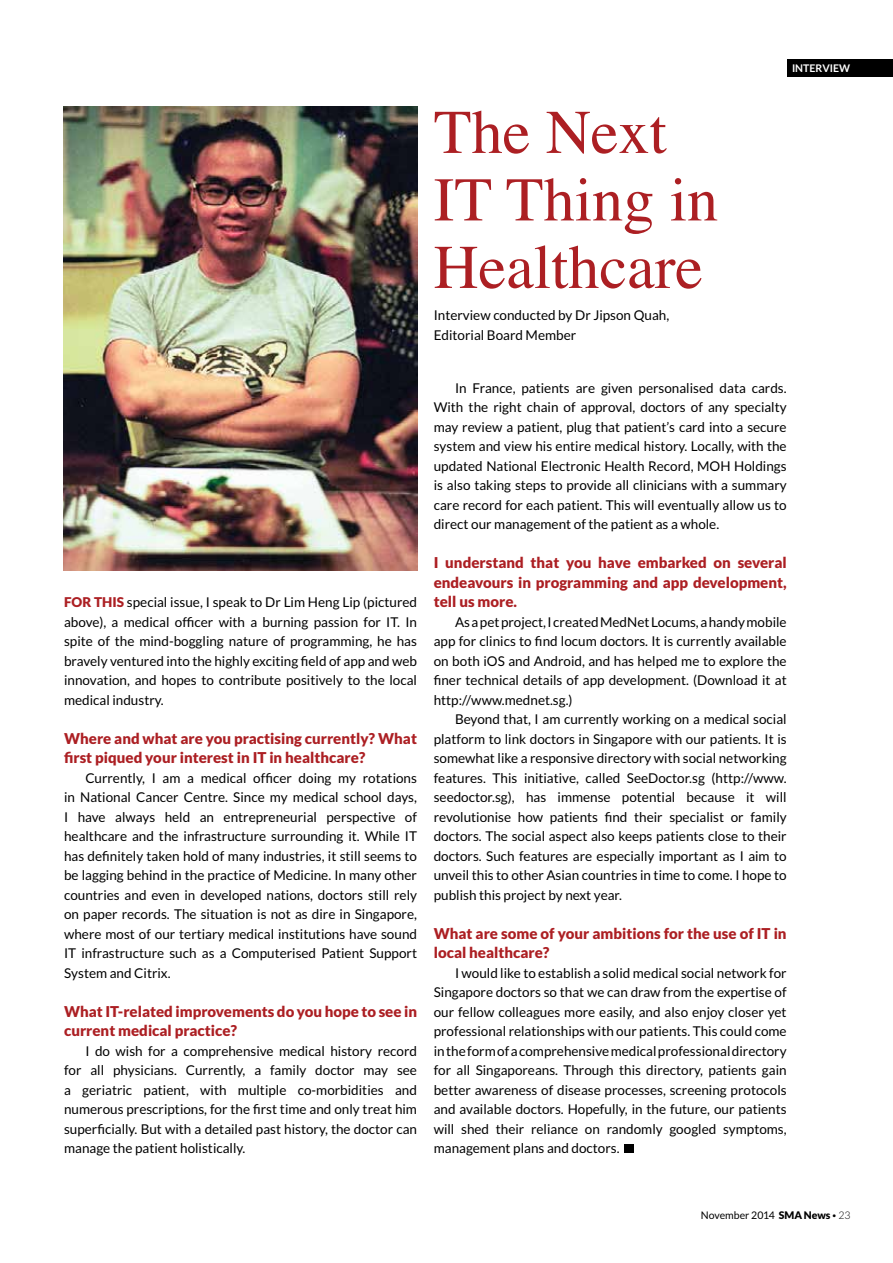
<style>
.page{position:relative;width:893px;height:1263px;background:#fff}
.page>*{position:absolute;margin:0;border:0;box-sizing:border-box;transform-origin:0 0}
.t1{font:62.1px/67.5px "Times";color:#ac1f23}
.t2{font:900 15px/19.5px "Lato";color:#ac1f23}
.t3{font:13.5px/19.5px "Lato";color:#000;text-align:justify}
.t4{font:10.5px "Lato";color:#000}
.t5{font:700 10.5px "Lato";color:#fff}
.s1{font-weight:900;color:#ac1f23}
.s2{font-weight:900}
.s3{font-size:7.5px}
.s4{font-weight:300}
</style>
<div class="page">
<div style="left:788px;top:60px;width:105px;height:17px;background:#000"></div>
<img style="left:64px;top:106px;width:353px;height:465px">
<div style="left:625px;top:1144px;width:9px;height:9px;background:#000"></div>
<h1 class="t1" style="left:434px;top:93px;width:286px">The Next<br>IT Thing in<br>Healthcare</h1>
<p class="t3" style="left:434px;top:305px;width:237px">Interview conducted by Dr Jipson Quah,<br>Editorial Board Member</p>
<p class="t5" style="left:792px;top:62px;width:60px">INTERVIEW</p>
<p class="t3" style="left:64px;top:592px;width:354px"><span class="s1">For this</span> special issue, I speak to Dr Lim Heng Lip (pictured above), a medical officer with a burning passion for IT. In spite of the mind-boggling nature of programming, he has bravely ventured into the highly exciting field of app and web innovation, and hopes to contribute positively to the local medical industry.</p>
<p class="t2" style="left:64px;top:728px;width:354px">Where and what are you practising currently? What first piqued your interest in IT in healthcare?</p>
<p class="t3" style="left:64px;top:768px;width:354px;text-indent:21px">Currently, I am a medical officer doing my rotations in National Cancer Centre. Since my medical school days, I have always held an entrepreneurial perspective of healthcare and the infrastructure surrounding it. While IT has definitely taken hold of many industries, it still seems to be lagging behind in the practice of Medicine. In many other countries and even in developed nations, doctors still rely on paper records. The situation is not as dire in Singapore, where most of our tertiary medical institutions have sound IT infrastructure such as a Computerised Patient Support System and Citrix.</p>
<p class="t2" style="left:64px;top:1001px;width:354px">What IT-related improvements do you hope to see in current medical practice?</p>
<p class="t3" style="left:64px;top:1041px;width:354px;text-indent:21px">I do wish for a comprehensive medical history record for all physicians. Currently, a family doctor may see a geriatric patient, with multiple co-morbidities and numerous prescriptions, for the first time and only treat him superficially. But with a detailed past history, the doctor can manage the patient holistically.</p>
<p class="t3" style="left:434px;top:378px;width:354px;text-indent:21px">In France, patients are given personalised data cards.<br>With the right chain of approval, doctors of any specialty may review a patient, plug that patient’s card into a secure system and view his entire medical history. Locally, with the updated National Electronic Health Record, MOH Holdings is also taking steps to provide all clinicians with a summary care record for each patient. This will eventually allow us to direct our management of the patient as a whole.</p>
<p class="t2" style="left:434px;top:552px;width:354px;text-align:justify">I understand that you have embarked on several endeavours in programming and app development, tell us more.</p>
<p class="t3" style="left:434px;top:612px;width:354px;text-indent:21px">As a pet project, I created MedNet Locums, a handy mobile app for clinics to find locum doctors. It is currently available on both iOS and Android, and has helped me to explore the finer technical details of app development. (Download it at http://www.mednet.sg.)</p>
<p class="t3" style="left:434px;top:709px;width:354px;text-indent:21px">Beyond that, I am currently working on a medical social platform to link doctors in Singapore with our patients. It is somewhat like a responsive directory with social networking features. This initiative, called SeeDoctor.sg (http://www. seedoctor.sg), has immense potential because it will revolutionise how patients find their specialist or family doctors. The social aspect also keeps patients close to their doctors. Such features are especially important as I aim to unveil this to other Asian countries in time to come. I hope to publish this project by next year.</p>
<p class="t2" style="left:434px;top:923px;width:354px">What are some of your ambitions for the use of IT in local healthcare?</p>
<p class="t3" style="left:434px;top:963px;width:354px;text-indent:21px">I would like to establish a solid medical social network for Singapore doctors so that we can draw from the expertise of our fellow colleagues more easily, and also enjoy closer yet professional relationships with our patients. This could come in the form of a comprehensive medical professional directory for all Singaporeans. Through this directory, patients gain better awareness of disease processes, screening protocols and available doctors. Hopefully, in the future, our patients will shed their reliance on randomly googled symptoms, management plans and doctors.</p>
<p class="t4" style="left:701px;top:1209px;width:151px">November 2014 <span class="s2">SMA News</span> <span class="s3">•</span> <span class="s4">23</span></p>
</div>
